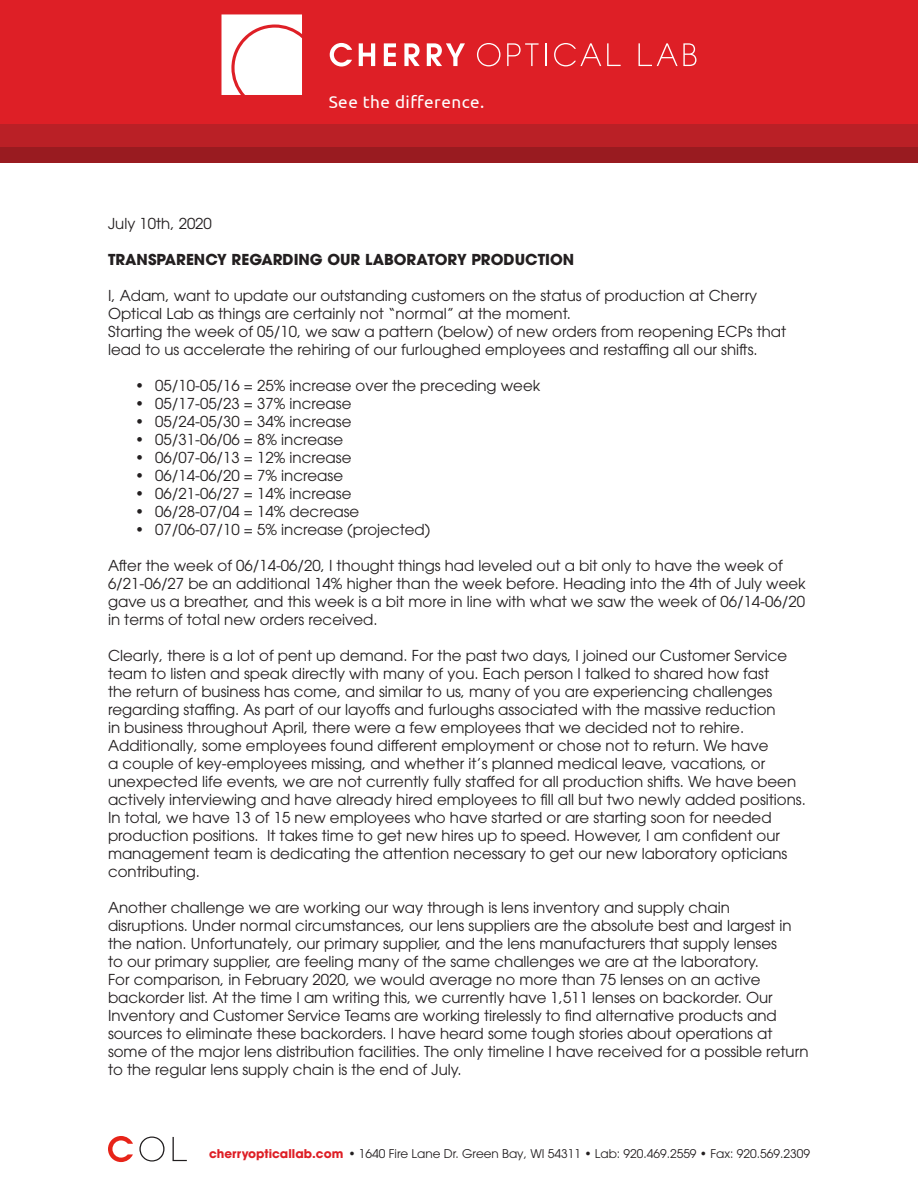
<style>
.page{position:relative;width:918px;height:1188px;background:#fff}
.page>*{position:absolute;margin:0;border:0;box-sizing:border-box;transform-origin:0 0}
.t1{font:17.1px "Ubuntu";letter-spacing:.03em;color:#fff}
.t2{font:15px/18px "ITC Avant Garde Pro";color:#231f20}
.t3{font:700 15px "ITC Avant Garde Pro";color:#231f20}
.t4{font:12px "ITC Avant Garde Pro";color:#231f20}
.s1{font-weight:700;color:#de1f26}
</style>
<div class="page">
<svg style="left:139px;top:1137px;width:26px;height:25px"></svg>
<svg style="left:173px;top:1137px;width:14px;height:24px"></svg>
<svg style="left:108px;top:1136px;width:25px;height:26px"></svg>
<div style="left:0;top:143px;width:918px;height:20px;background:#991b20"></div>
<div style="left:0;top:124px;width:918px;height:23px;background:#ba2026"></div>
<div style="left:0;top:0;width:918px;height:124px;background:#de1f26"></div>
<svg style="left:221px;top:14px;width:244px;height:81px"></svg>
<svg style="left:477px;top:43px;width:220px;height:24px"></svg>
<p class="t1" style="left:329px;top:91px;width:157px">See the difference.</p>
<p class="t2" style="left:108px;top:215px;width:105px">July 10th, 2020</p>
<p class="t3" style="left:108px;top:250px;width:468px">TRANSPARENCY REGARDING OUR LABORATORY PRODUCTION</p>
<p class="t2" style="left:108px;top:287px;width:651px">I, Adam, want to update our outstanding customers on the status of production at Cherry<br>Optical Lab as things are certainly not “normal” at the moment.</p>
<p class="t2" style="left:108px;top:323px;width:680px">Starting the week of 05/10, we saw a pattern (below) of new orders from reopening ECPs that lead to us accelerate the rehiring of our furloughed employees and restaffing all our shifts.</p>
<p class="t2" style="left:135px;top:377px;width:407px">• 05/10-05/16 = 25% increase over the preceding week</p>
<p class="t2" style="left:135px;top:395px;width:218px">• 05/17-05/23 = 37% increase</p>
<p class="t2" style="left:135px;top:413px;width:218px">• 05/24-05/30 = 34% increase</p>
<p class="t2" style="left:135px;top:431px;width:210px">• 05/31-06/06 = 8% increase</p>
<p class="t2" style="left:135px;top:449px;width:218px">• 06/07-06/13 = 12% increase</p>
<p class="t2" style="left:135px;top:467px;width:210px">• 06/14-06/20 = 7% increase</p>
<p class="t2" style="left:135px;top:485px;width:218px">• 06/21-06/27 = 14% increase</p>
<p class="t2" style="left:135px;top:503px;width:226px">• 06/28-07/04 = 14% decrease</p>
<p class="t2" style="left:135px;top:521px;width:297px">• 07/06-07/10 = 5% increase (projected)</p>
<p class="t2" style="left:108px;top:557px;width:699px">After the week of 06/14-06/20, I thought things had leveled out a bit only to have the week of 6/21-06/27 be an additional 14% higher than the week before. Heading into the 4th of July week gave us a breather, and this week is a bit more in line with what we saw the week of 06/14-06/20 in terms of total new orders received.</p>
<p class="t2" style="left:108px;top:647px;width:699px">Clearly, there is a lot of pent up demand. For the past two days, I joined our Customer Service team to listen and speak directly with many of you. Each person I talked to shared how fast<br>the return of business has come, and similar to us, many of you are experiencing challenges regarding staffing. As part of our layoffs and furloughs associated with the massive reduction<br>in business throughout April, there were a few employees that we decided not to rehire.<br>Additionally, some employees found different employment or chose not to return. We have<br>a couple of key-employees missing, and whether it’s planned medical leave, vacations, or unexpected life events, we are not currently fully staffed for all production shifts. We have been actively interviewing and have already hired employees to fill all but two newly added positions.<br>In total, we have 13 of 15 new employees who have started or are starting soon for needed production positions. It takes time to get new hires up to speed. However, I am confident our management team is dedicating the attention necessary to get our new laboratory opticians contributing.</p>
<p class="t2" style="left:108px;top:899px;width:702px">Another challenge we are working our way through is lens inventory and supply chain disruptions. Under normal circumstances, our lens suppliers are the absolute best and largest in the nation. Unfortunately, our primary supplier, and the lens manufacturers that supply lenses<br>to our primary supplier, are feeling many of the same challenges we are at the laboratory.<br>For comparison, in February 2020, we would average no more than 75 lenses on an active backorder list. At the time I am writing this, we currently have 1,511 lenses on backorder. Our Inventory and Customer Service Teams are working tirelessly to find alternative products and sources to eliminate these backorders. I have heard some tough stories about operations at some of the major lens distribution facilities. The only timeline I have received for a possible return to the regular lens supply chain is the end of July.</p>
<p class="t4" style="left:209px;top:1146px;width:602px"><span class="s1">cherryopticallab.com</span> • 1640 Fire Lane Dr. Green Bay, WI 54311 • Lab: 920.469.2559 • Fax: 920.569.2309</p>
</div>
